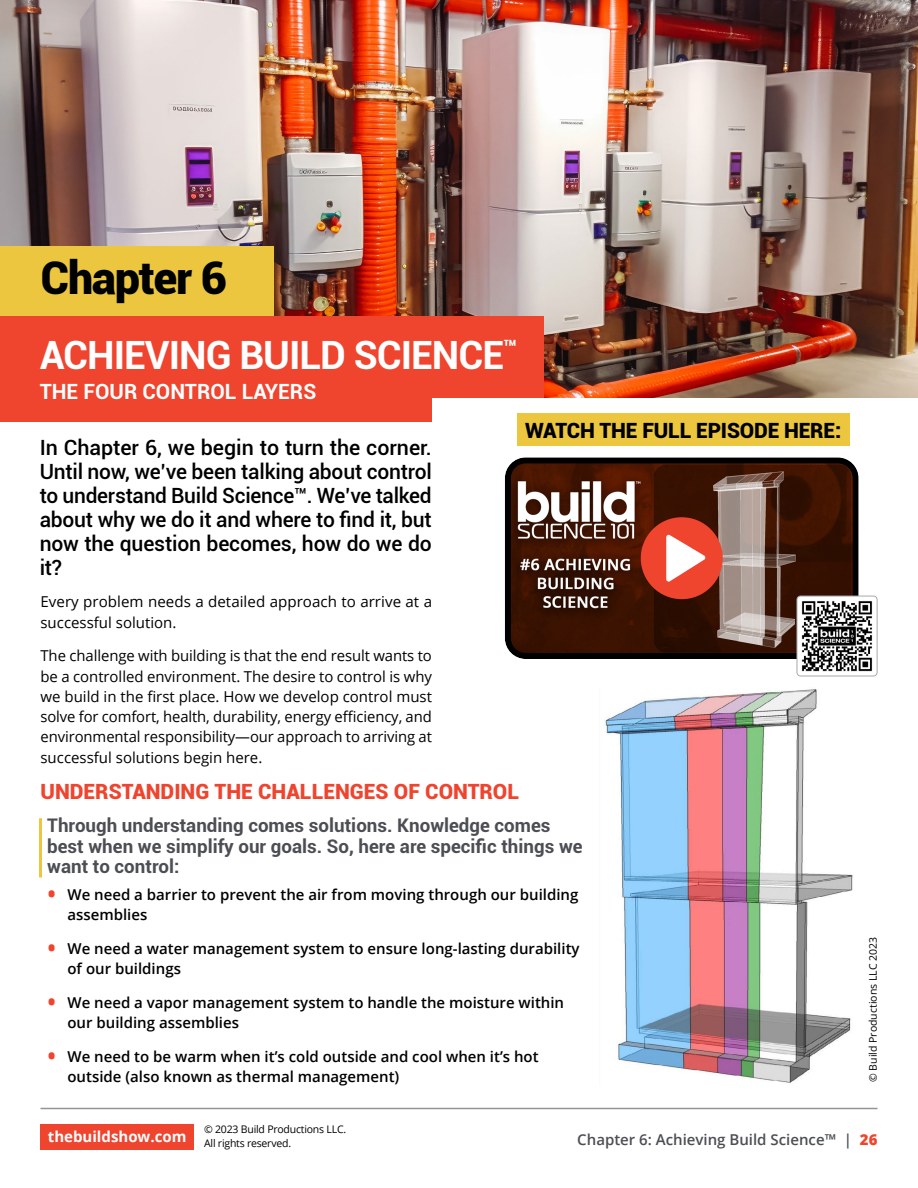
<style>
.page{position:relative;width:918px;height:1188px;background:#fff}
.page>*{position:absolute;margin:0;border:0;box-sizing:border-box;transform-origin:0 0}
.t1{font:900 45px "Roboto";letter-spacing:-.025em;color:#000101}
.t2{font:700 39px "Roboto";letter-spacing:-.025em;color:#fff}
.t3{font:500 21px/24px "Roboto";letter-spacing:-.01em;color:#000;text-align:justify}
.t4{font:900 21px "Roboto";color:#ef442e}
.t5{font:900 21px "Roboto";letter-spacing:-.01em;color:#000}
.t6{font:700 21px "Roboto";color:#fff}
.t7{font:700 18.75px/20.2px "Roboto";color:#4c4e54}
.t8{font:15px/20.2px "Open Sans";color:#000}
.t9{font:600 15px/20.2px "Open Sans";color:#000}
.t10{font:600 15px "Open Sans";color:#4c4e54}
.t11{font:700 15px "Open Sans";color:#fff}
.t12{font:10.5px/13.5px "Open Sans";letter-spacing:-.02em;color:#000}
.t13{font:10.5px "Open Sans";color:#000}
.s1{font-family:"Roboto";font-weight:900;font-size:24px;color:#ef442e}
.s2{font-weight:800;color:#ef442e}
</style>
<div class="page">
<hr style="left:40px;top:1108px;width:838px;height:1px;background:#939598">
<div style="left:40px;top:1124px;width:154px;height:25px;background:#ef442e"></div>
<hr style="left:39px;top:818px;width:3px;height:59px;background:#ebc63e">
<img style="left:0;top:0;width:918px;height:398px">
<div style="left:0;top:246px;width:273px;height:70px;background:#ebc63e"></div>
<div style="left:0;top:316px;width:544px;height:82px;background:#ef442e"></div>
<div style="left:490px;top:446px;width:381px;height:222px;background:#000;opacity:.4"></div>
<div style="left:641px;top:517px;width:82px;height:82px;background:#ef442e;border-radius:50%"></div>
<svg style="left:666px;top:534px;width:40px;height:48px"></svg>
<img style="left:605px;top:689px;width:248px;height:394px">
<div style="left:0;top:382px;width:432px;height:39px;background:#ef442e"></div>
<div style="left:517px;top:413px;width:332px;height:33px;background:#ebc63e"></div>
<img style="left:797px;top:596px;width:80px;height:80px">
<div style="left:797px;top:596px;width:81px;height:80px;border:1px solid #a7a9ac;border-radius:4px"></div>
<h1 class="t1" style="left:40px;top:246px;width:188px">Chapter 6</h1>
<h2 class="t2" style="left:40px;top:327px;width:479px">ACHIEVING BUILD SCIENCE<sup>™</sup></h2>
<h3 class="t6" style="left:40px;top:377px;width:278px">THE FOUR CONTROL LAYERS</h3>
<h3 class="t3" style="left:40px;top:435px;width:394px">In Chapter 6, we begin to turn the corner.<br>Until now, we’ve been talking about control to understand Build Science™. We’ve talked about why we do it and where to find it, but now the question becomes, how do we do it?</h3>
<h3 class="t5" style="left:525px;top:416px;width:318px">WATCH THE FULL EPISODE HERE:</h3>
<p class="t8" style="left:40px;top:591px;width:393px">Every problem needs a detailed approach to arrive at a successful solution.</p>
<p class="t8" style="left:40px;top:645px;width:393px;text-align:justify">The challenge with building is that the end result wants to be a controlled environment. The desire to control is why we build in the first place. How we develop control must solve for comfort, health, durability, energy efficiency, and environmental responsibility—our approach to arriving at successful solutions begin here.</p>
<h3 class="t4" style="left:40px;top:776px;width:480px">UNDERSTANDING THE CHALLENGES OF CONTROL</h3>
<p class="t7" style="left:47px;top:815px;width:537px">Through understanding comes solutions. Knowledge comes best when we simplify our goals. So, here are specific things we want to control:</p>
<p class="t9" style="left:68px;top:884px;width:512px;text-indent:-20px"><span class="s1">•</span> We need a barrier to prevent the air from moving through our building assemblies</p>
<p class="t9" style="left:68px;top:938px;width:514px;text-indent:-20px"><span class="s1">•</span> We need a water management system to ensure long-lasting durability of our buildings</p>
<p class="t9" style="left:68px;top:992px;width:498px;text-indent:-20px"><span class="s1">•</span> We need a vapor management system to handle the moisture within our building assemblies</p>
<p class="t9" style="left:68px;top:1046px;width:473px;text-indent:-20px"><span class="s1">•</span> We need to be warm when it’s cold outside and cool when it’s hot outside (also known as thermal management)</p>
<p class="t13" style="left:866px;top:1082px;width:147px;rotate:-90deg">© Build Productions LLC 2023</p>
<p class="t12" style="left:204px;top:1123px;width:144px">© 2023 Build Productions LLC.<br>All rights reserved.</p>
<p class="t11" style="left:48px;top:1126px;width:140px">thebuildshow.com</p>
<p class="t10" style="left:577px;top:1129px;width:302px">Chapter 6: Achieving Build Science™ | <span class="s2">26</span></p>
</div>
